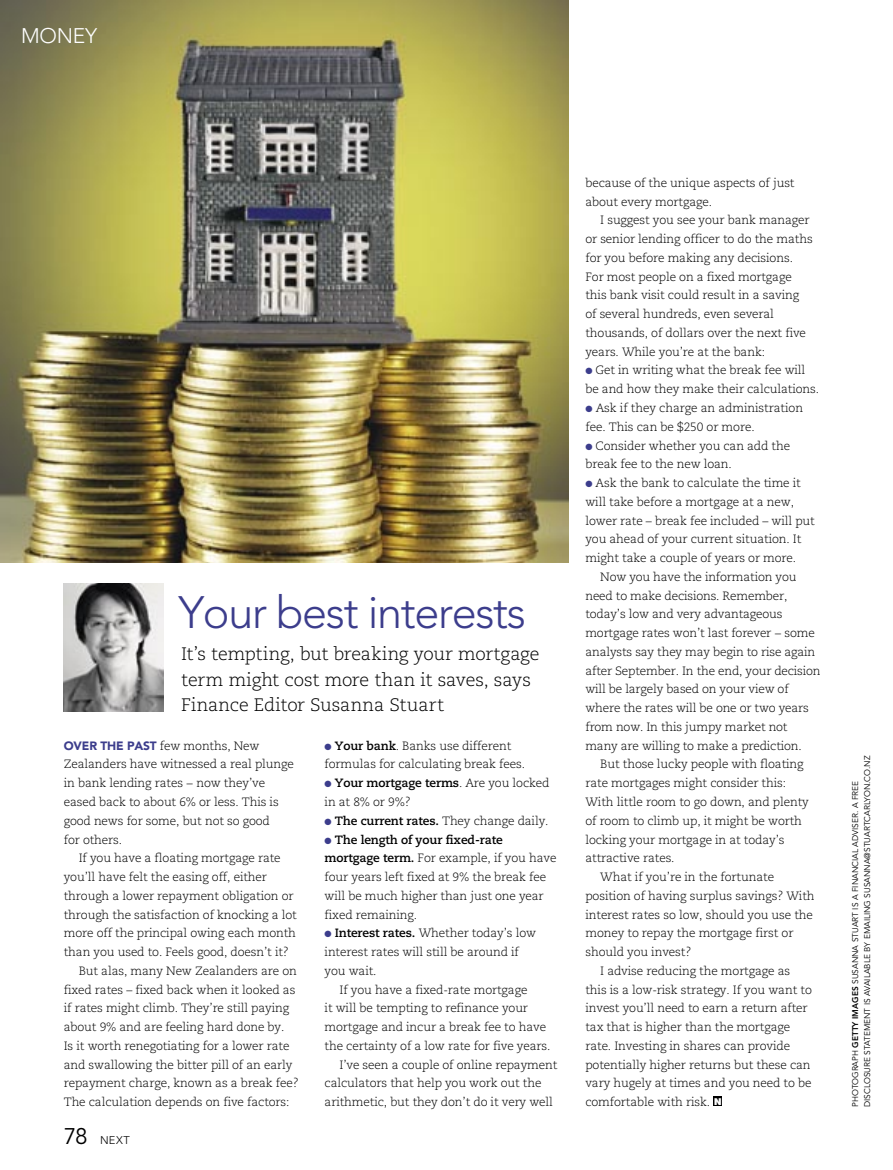
<style>
.page{position:relative;width:893px;height:1170px;background:#fff}
.page>*{position:absolute;margin:0;border:0;box-sizing:border-box;transform-origin:0 0}
.Author_head{font:300 45px "Avenir";letter-spacing:-.03em;color:#3c3d8c}
.slug{font:300 21px "Avenir";letter-spacing:-.01em;color:#fff}
.Intro{font:300 18px/25.5px "Caecilia";letter-spacing:-.005em;color:#000}
.Body_text_indent{font:300 12px/18.8px "Caecilia";letter-spacing:-.01em;color:#000}
.Body_text_no_indent{font:300 12px/18.8px "Caecilia";letter-spacing:-.01em;color:#000}
.Body_text_indent-2{font:700 12px "Caecilia";letter-spacing:-.01em;color:#000}
.t1{font:300 11.1px "Avenir";color:#000}
.t2{font:800 9px "Futura";color:#fff;scale:.95 1}
.gutter_credit{font:8.25px/12px "Avenir";color:#000}
.s1{font-family:"Avenir";font-weight:900;color:#3c3d8c}
.s2{font-weight:400;font-size:22.5px}
.s3{color:#3c3d8c}
.s4{font-weight:700}
.s5{font-weight:300}
.s6{font-weight:800}
</style>
<div class="page">
<img style="left:0;top:0;width:568px;height:562px">
<img style="left:64px;top:583px;width:99px;height:128px">
<div style="left:713px;top:1096px;width:9px;height:9px;background:#000"></div>
<p class="slug" style="left:21px;top:23px;width:78px">MONEY</p>
<p class="Author_head" style="left:178px;top:586px;width:349px">Your best interests</p>
<p class="Intro" style="left:181px;top:641px;width:360px">It’s tempting, but breaking your mortgage term might cost more than it saves, says<br>Finance Editor Susanna Stuart</p>
<p class="Body_text_indent" style="left:64px;top:736px;width:232px"><span class="s1">OVER THE PAST</span> few months, New<br>Zealanders have witnessed a real plunge in bank lending rates − now they’ve eased back to about 6% or less. This is good news for some, but not so good<br>for others.</p>
<p class="Body_text_indent" style="left:64px;top:849px;width:235px;text-indent:15px">If you have a floating mortgage rate you’ll have felt the easing off, either through a lower repayment obligation or through the satisfaction of knocking a lot more off the principal owing each month than you used to. Feels good, doesn’t it?</p>
<p class="Body_text_indent" style="left:64px;top:961px;width:236px;text-indent:15px">But alas, many New Zealanders are on fixed rates – fixed back when it looked as if rates might climb. They’re still paying about 9% and are feeling hard done by.<br>Is it worth renegotiating for a lower rate and swallowing the bitter pill of an early repayment charge, known as a break fee?<br>The calculation depends on five factors:</p>
<p class="t1" style="left:64px;top:1133px;width:68px"><span class="s2">78</span> NEXT</p>
<p class="Body_text_indent" style="left:325px;top:736px;width:202px"><span class="s3">●</span> <span class="s4">Your bank</span>. Banks use different formulas for calculating break fees.</p>
<p class="Body_text_indent" style="left:325px;top:774px;width:226px"><span class="s3">●</span> <span class="s4">Your mortgage terms</span>. Are you locked in at 8% or 9%?</p>
<p class="Body_text_indent-2" style="left:325px;top:813px;width:225px"><span class="s3">●</span> The current rates. <span class="s5">They change daily.</span></p>
<p class="Body_text_indent" style="left:325px;top:830px;width:233px"><span class="s3">●</span> <span class="s4">The length of your fixed-rate mortgage term.</span> For example, if you have four years left fixed at 9% the break fee will be much higher than just one year fixed remaining.</p>
<p class="Body_text_indent" style="left:325px;top:924px;width:213px"><span class="s3">●</span> <span class="s4">Interest rates.</span> Whether today’s low interest rates will still be around if you wait.</p>
<p class="Body_text_indent" style="left:325px;top:980px;width:227px;text-indent:15px">If you have a fixed-rate mortgage<br>it will be tempting to refinance your mortgage and incur a break fee to have the certainty of a low rate for five years.</p>
<p class="Body_text_indent" style="left:325px;top:1055px;width:234px;text-indent:15px">I’ve seen a couple of online repayment calculators that help you work out the arithmetic, but they don’t do it very well</p>
<p class="Body_text_indent" style="left:585px;top:174px;width:211px">because of the unique aspects of just about every mortgage.</p>
<p class="Body_text_indent" style="left:585px;top:211px;width:229px;text-indent:15px">I suggest you see your bank manager or senior lending officer to do the maths for you before making any decisions.<br>For most people on a fixed mortgage this bank visit could result in a saving of several hundreds, even several thousands, of dollars over the next five years. While you’re at the bank:</p>
<p class="Body_text_no_indent" style="left:585px;top:361px;width:235px"><span class="s3">●</span> Get in writing what the break fee will be and how they make their calculations.</p>
<p class="Body_text_no_indent" style="left:585px;top:399px;width:219px"><span class="s3">●</span> Ask if they charge an administration fee. This can be $250 or more.</p>
<p class="Body_text_no_indent" style="left:585px;top:436px;width:206px"><span class="s3">●</span> Consider whether you can add the break fee to the new loan.</p>
<p class="Body_text_no_indent" style="left:585px;top:474px;width:231px"><span class="s3">●</span> Ask the bank to calculate the time it will take before a mortgage at a new, lower rate – break fee included – will put you ahead of your current situation. It might take a couple of years or more.</p>
<p class="Body_text_indent" style="left:585px;top:567px;width:237px;text-indent:15px">Now you have the information you need to make decisions. Remember, today’s low and very advantageous mortgage rates won’t last forever − some analysts say they may begin to rise again after September. In the end, your decision will be largely based on your view of where the rates will be one or two years from now. In this jumpy market not many are willing to make a prediction.</p>
<p class="Body_text_indent" style="left:585px;top:755px;width:225px;text-indent:15px">But those lucky people with floating rate mortgages might consider this:<br>With little room to go down, and plenty of room to climb up, it might be worth locking your mortgage in at today’s attractive rates.</p>
<p class="Body_text_indent" style="left:585px;top:867px;width:231px;text-indent:15px">What if you’re in the fortunate position of having surplus savings? With interest rates so low, should you use the money to repay the mortgage first or should you invest?</p>
<p class="Body_text_indent" style="left:585px;top:961px;width:228px;text-indent:15px">I advise reducing the mortgage as this is a low-risk strategy. If you want to invest you’ll need to earn a return after tax that is higher than the mortgage rate. Investing in shares can provide potentially higher returns but these can vary hugely at times and you need to be comfortable with risk.</p>
<p class="t2" style="left:714px;top:1095px;width:9px">N</p>
<p class="gutter_credit" style="left:850px;top:1106px;width:353px;rotate:-90deg">PHOTOGRAPH <span class="s6">GETTY IMAGES</span> SUSANNA STUART IS A FINANCIAL ADVISER. A FREE<br>DISCLOSURE STATEMENT IS AVAILABLE BY EMAILING SUSANNA@STUARTCARLYON.CO.NZ</p>
</div>
